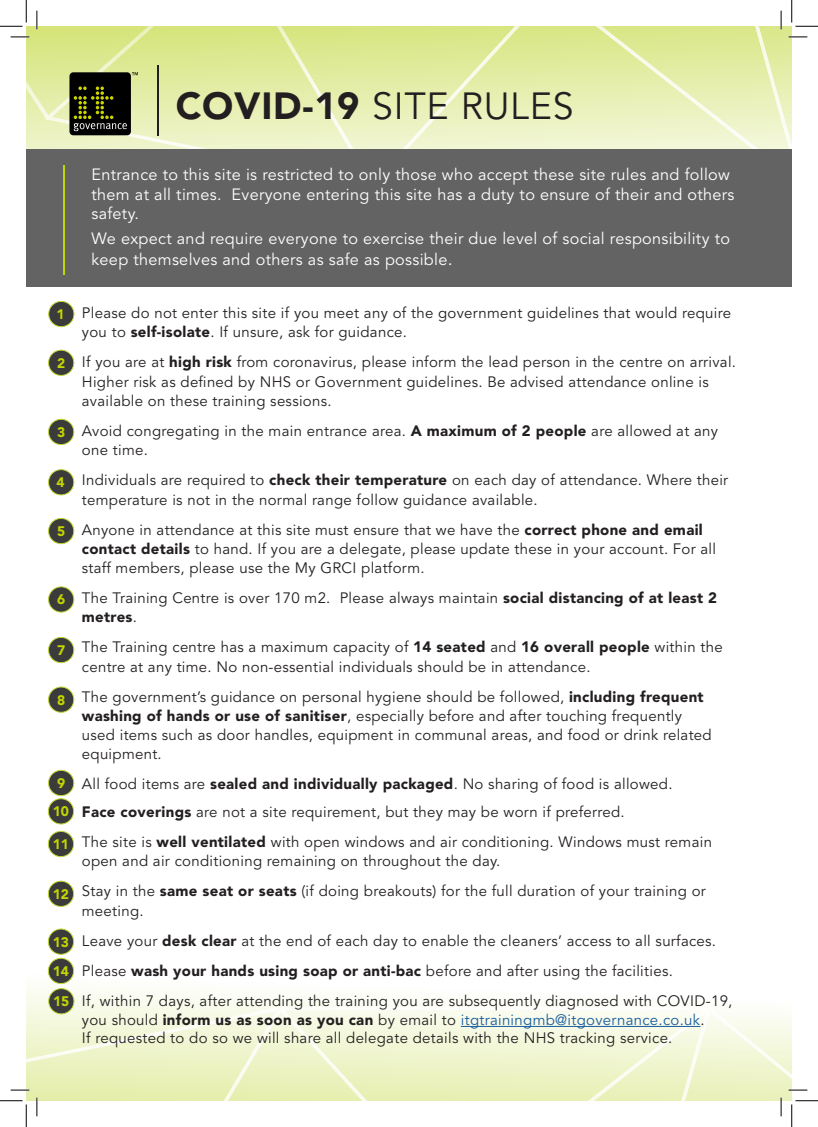
<style>
.page{position:relative;width:818px;height:1127px;background:#fff}
.page>*{position:absolute;margin:0;border:0;box-sizing:border-box;transform-origin:0 0}
.t1{font:37.5px "Avenir LT Std";letter-spacing:.02em;color:#231f20}
.t2{font:16.25px/19.5px "Avenir LT Std";letter-spacing:.02em;color:#fff}
.t3{font:15px/19.4px "Avenir LT Std";letter-spacing:.02em;color:#231f20}
.t4{font:900 15px "Avenir LT Std";letter-spacing:.02em;color:#231f20}
.t5{font:900 13.75px "Avenir LT Std";color:#c2d600}
.s1{font-weight:900}
.s2{font-size:17.5px}
.s3{font-weight:400}
.s4{color:#175d9e}
</style>
<div class="page">
<svg style="left:554px;top:26px;width:139px;height:123px;background:#e6eeb0"></svg>
<svg style="left:376px;top:26px;width:178px;height:123px;background:#e5eeac"></svg>
<svg style="left:45px;top:26px;width:331px;height:123px;background:#e5eeae"></svg>
<div style="left:69px;top:72px;width:62px;height:63px;background:#000;border-radius:4px"></div>
<div style="left:26px;top:149px;width:766px;height:137px;background:#646363"></div>
<hr style="left:63px;top:165px;width:2px;height:110px;background:#c2d600">
<hr style="left:157px;top:65px;width:1px;height:71px;background:#231f20">
<div style="left:49px;top:988px;width:25px;height:25px;background:#3b3b3b;border-radius:50%"></div>
<div style="left:48px;top:988px;width:26px;height:25px;border:1px solid #c1d736;border-radius:50%"></div>
<div style="left:48px;top:958px;width:26px;height:25px;background:#3b3b3b;border-radius:50%"></div>
<div style="left:48px;top:957px;width:26px;height:26px;border:1px solid #c1d736;border-radius:50%"></div>
<div style="left:48px;top:928px;width:26px;height:26px;background:#3b3b3b;border-radius:50%"></div>
<div style="left:48px;top:928px;width:26px;height:26px;border:1px solid #c1d736;border-radius:50%"></div>
<div style="left:48px;top:880px;width:26px;height:26px;background:#3b3b3b;border-radius:50%"></div>
<div style="left:48px;top:880px;width:26px;height:26px;border:1px solid #c1d736;border-radius:50%"></div>
<div style="left:48px;top:831px;width:26px;height:25px;background:#3b3b3b;border-radius:50%"></div>
<div style="left:48px;top:830px;width:26px;height:26px;border:1px solid #c1d736;border-radius:50%"></div>
<div style="left:48px;top:798px;width:26px;height:25px;background:#3b3b3b;border-radius:50%"></div>
<div style="left:48px;top:798px;width:26px;height:26px;border:1px solid #c1d736;border-radius:50%"></div>
<div style="left:49px;top:350px;width:25px;height:25px;background:#3b3b3b;border-radius:50%"></div>
<div style="left:48px;top:350px;width:26px;height:25px;border:1px solid #c1d736;border-radius:50%"></div>
<div style="left:49px;top:469px;width:25px;height:26px;background:#3b3b3b;border-radius:50%"></div>
<div style="left:48px;top:469px;width:26px;height:26px;border:1px solid #c1d736;border-radius:50%"></div>
<div style="left:49px;top:301px;width:25px;height:25px;background:#3b3b3b;border-radius:50%"></div>
<div style="left:48px;top:301px;width:26px;height:26px;border:1px solid #c1d736;border-radius:50%"></div>
<div style="left:49px;top:419px;width:25px;height:25px;background:#3b3b3b;border-radius:50%"></div>
<div style="left:48px;top:419px;width:26px;height:26px;border:1px solid #c1d736;border-radius:50%"></div>
<div style="left:49px;top:518px;width:25px;height:25px;background:#3b3b3b;border-radius:50%"></div>
<div style="left:48px;top:518px;width:26px;height:26px;border:1px solid #c1d736;border-radius:50%"></div>
<div style="left:49px;top:586px;width:25px;height:26px;background:#3b3b3b;border-radius:50%"></div>
<div style="left:48px;top:586px;width:26px;height:26px;border:1px solid #c1d736;border-radius:50%"></div>
<div style="left:49px;top:637px;width:25px;height:25px;background:#3b3b3b;border-radius:50%"></div>
<div style="left:48px;top:637px;width:26px;height:25px;border:1px solid #c1d736;border-radius:50%"></div>
<div style="left:49px;top:687px;width:25px;height:25px;background:#3b3b3b;border-radius:50%"></div>
<div style="left:48px;top:686px;width:26px;height:26px;border:1px solid #c1d736;border-radius:50%"></div>
<div style="left:49px;top:770px;width:25px;height:25px;background:#3b3b3b;border-radius:50%"></div>
<div style="left:48px;top:769px;width:26px;height:26px;border:1px solid #c1d736;border-radius:50%"></div>
<svg style="left:0;top:0;width:240px;height:131px"></svg>
<svg style="left:693px;top:0;width:125px;height:149px"></svg>
<svg style="left:0;top:1004px;width:818px;height:122px"></svg>
<p class="t1" style="left:176px;top:84px;width:399px"><span class="s1">COVID-19</span> SITE RULES</p>
<p class="t5" style="left:57px;top:306px;width:10px">1</p>
<p class="t5" style="left:57px;top:354px;width:10px">2</p>
<p class="t5" style="left:57px;top:423px;width:10px">3</p>
<p class="t5" style="left:56px;top:474px;width:10px">4</p>
<p class="t5" style="left:57px;top:522px;width:10px">5</p>
<p class="t5" style="left:57px;top:591px;width:10px">6</p>
<p class="t5" style="left:57px;top:641px;width:10px">7</p>
<p class="t5" style="left:57px;top:691px;width:10px">8</p>
<p class="t5" style="left:57px;top:774px;width:10px">9</p>
<p class="t5" style="left:53px;top:802px;width:18px">10</p>
<p class="t5" style="left:53px;top:835px;width:18px">11</p>
<p class="t5" style="left:53px;top:885px;width:18px">12</p>
<p class="t5" style="left:53px;top:933px;width:18px">13</p>
<p class="t5" style="left:53px;top:962px;width:18px">14</p>
<p class="t5" style="left:53px;top:992px;width:18px">15</p>
<p class="t2" style="left:91px;top:165px;width:644px">Entrance to this site is restricted to only those who accept these site rules and follow them at all times. Everyone entering this site has a duty to ensure of their and others safety.</p>
<p class="t2" style="left:91px;top:229px;width:640px;line-height:21px">We expect and require everyone to exercise their due level of social responsibility to keep themselves and others as safe as possible<span class="s2">.</span></p>
<p class="t3" style="left:82px;top:303px;width:651px">Please do not enter this site if you meet any of the government guidelines that would require you to <span class="s1">self-isolate</span>. If unsure, ask for guidance.</p>
<p class="t3" style="left:82px;top:352px;width:656px">If you are at <span class="s1">high risk</span> from coronavirus, please inform the lead person in the centre on arrival.<br>Higher risk as defined by NHS or Government guidelines. Be advised attendance online is available on these training sessions.</p>
<p class="t3" style="left:82px;top:421px;width:638px">Avoid congregating in the main entrance area. <span class="s1">A maximum of 2 people</span> are allowed at any one time.</p>
<p class="t3" style="left:82px;top:471px;width:648px">Individuals are required to <span class="s1">check their temperature</span> on each day of attendance. Where their temperature is not in the normal range follow guidance available.</p>
<p class="t3" style="left:82px;top:520px;width:636px;line-height:19px">Anyone in attendance at this site must ensure that we have the <span class="s1">correct phone and email contact details</span> to hand. If you are a delegate, please update these in your account. For all staff members, please use the My GRCI platform.</p>
<p class="t3" style="left:82px;top:588px;width:637px">The Training Centre is over 170 m2. Please always maintain <span class="s1">social distancing of at least 2</span></p>
<p class="t4" style="left:82px;top:608px;width:57px">metres<span class="s3">.</span></p>
<p class="t3" style="left:82px;top:637px;width:642px">The Training centre has a maximum capacity of <span class="s1">14 seated</span> and <span class="s1">16 overall people</span> within the centre at any time. No non-essential individuals should be in attendance.</p>
<p class="t3" style="left:82px;top:687px;width:631px">The government’s guidance on personal hygiene should be followed, <span class="s1">including frequent washing of hands or use of sanitiser</span>, especially before and after touching frequently used items such as door handles, equipment in communal areas, and food or drink related equipment.</p>
<p class="t3" style="left:82px;top:774px;width:592px">All food items are <span class="s1">sealed and individually packaged</span>. No sharing of food is allowed.</p>
<p class="t3" style="left:82px;top:802px;width:544px"><span class="s1">Face coverings</span> are not a site requirement, but they may be worn if preferred.</p>
<p class="t3" style="left:82px;top:832px;width:632px">The site is <span class="s1">well ventilated</span> with open windows and air conditioning. Windows must remain open and air conditioning remaining on throughout the day.</p>
<p class="t3" style="left:82px;top:881px;width:625px">Stay in the <span class="s1">same seat or seats</span> (if doing breakouts) for the full duration of your training or meeting.</p>
<p class="t3" style="left:82px;top:931px;width:636px">Leave your <span class="s1">desk clear</span> at the end of each day to enable the cleaners’ access to all surfaces.</p>
<p class="t3" style="left:82px;top:961px;width:592px">Please <span class="s1">wash your hands using soap or anti-bac</span> before and after using the facilities.</p>
<p class="t3" style="left:82px;top:991px;width:652px">If, within 7 days, after attending the training you are subsequently diagnosed with COVID-19,</p>
<p class="t3" style="left:82px;top:1010px;width:624px;line-height:18.8px">you should <span class="s1">inform us as soon as you can</span> by email to <span class="s4">itgtrainingmb@itgovernance.co.uk</span>.<br>If requested to do so we will share all delegate details with the NHS tracking service.</p>
</div>
